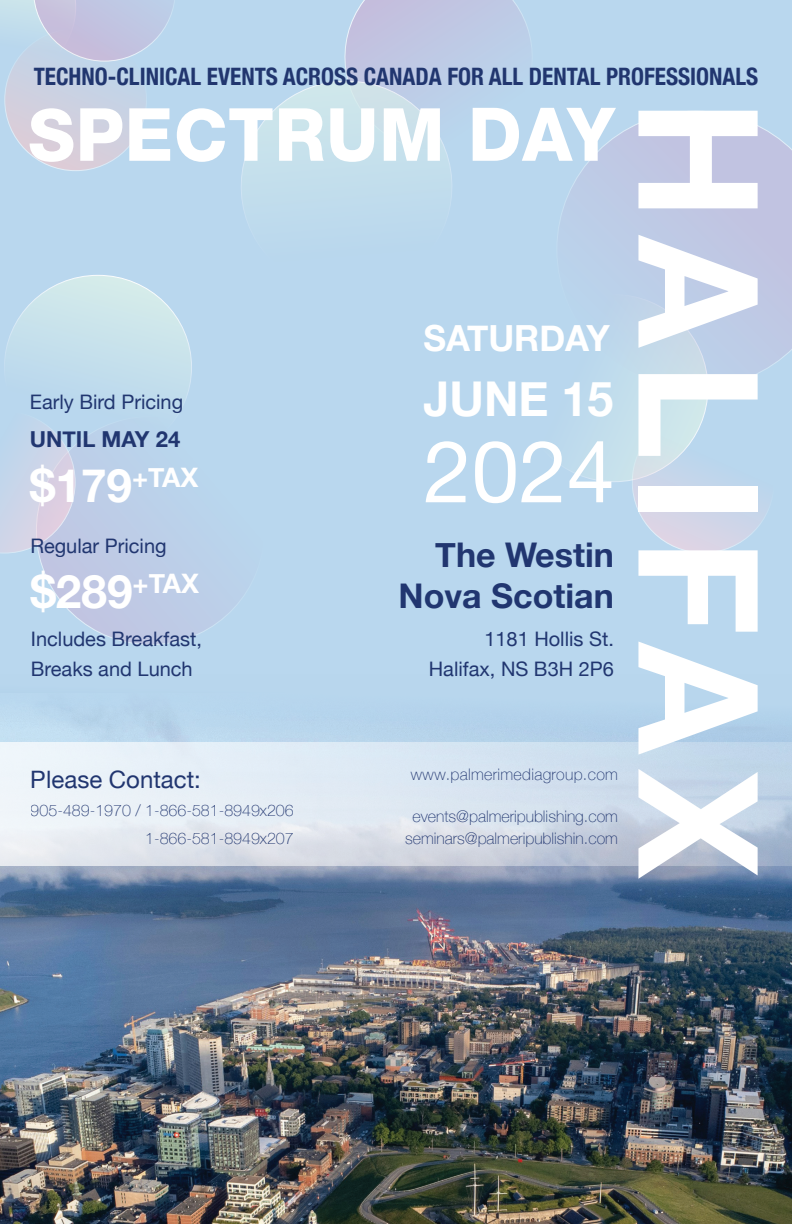
<style>
.page{position:relative;width:792px;height:1224px;background:#fff}
.page>*{position:absolute;margin:0;border:0;box-sizing:border-box;transform-origin:0 0}
.t1{font:700 166.8px "Helvetica Neue";letter-spacing:.095em;color:#fff}
.t2{font:86px "Helvetica Neue";color:#fff}
.t3{font:800 73.4px "Helvetica Neue LT Std";letter-spacing:.01em;color:#fff;scale:.96 1}
.t4{font:700 48px "Helvetica Neue";color:#fff}
.t5{font:700 46px "Helvetica Neue";color:#fff}
.t6{font:700 36px "Helvetica Neue";color:#fff}
.t7{font:700 34px/40.8px "Helvetica Neue";color:#213670;text-align:right}
.t8{font:700 condensed 24px "Helvetica Neue";color:#21366f}
.t9{font:24px "Helvetica Neue";color:#213670}
.t10{font:700 22px "Helvetica Neue";color:#213670}
.t11{font:20px/30px "Helvetica Neue";color:#213670;text-align:right}
.t12{font:100 16px/28px "Helvetica Neue";color:#213670;text-align:right}
.t13{font:100 16px "Helvetica Neue";letter-spacing:.02em;color:#213670}
.s1{font-size:72px}
.s2{font-size:74.2px}
</style>
<div class="page">
<div style="left:0;top:0;width:792px;height:839px;background:#b9d7ee"></div>
<img style="left:0;top:720px;width:792px;height:504px">
<div style="left:4px;top:275px;width:188px;height:184px;background:linear-gradient(to right,#c1ddec,#cce5eb);border-radius:50%"></div>
<div style="left:520px;top:295px;width:188px;height:187px;background:linear-gradient(to right,#b6d5ee,#d0e8eb);border-radius:50%"></div>
<svg style="left:25px;top:405px;width:215px;height:240px"></svg>
<svg style="left:558px;top:111px;width:234px;height:277px"></svg>
<svg style="left:344px;top:0;width:188px;height:66px"></svg>
<svg style="left:0;top:0;width:175px;height:78px"></svg>
<svg style="left:5px;top:29px;width:142px;height:142px;fill:#cbd1e0"></svg>
<svg style="left:241px;top:66px;width:211px;height:159px"></svg>
<svg style="left:0;top:411px;width:76px;height:143px"></svg>
<svg style="left:629px;top:407px;width:139px;height:146px"></svg>
<svg style="left:0;top:743px;width:792px;height:123px;background:#d7e1ec"></svg>
<h3 class="t8" style="left:34px;top:57px;width:726px">TECHNO-CLINICAL EVENTS ACROSS CANADA FOR ALL DENTAL PROFESSIONALS</h3>
<h1 class="t1" style="left:829px;top:100px;width:781px;rotate:90deg">HALIFAX</h1>
<h3 class="t3" style="left:28px;top:91px;width:613px"><span class="s1">S</span>PE<span class="s1">C</span>TRUM <span class="s2">DAY</span></h3>
<h3 class="t6" style="left:424px;top:310px;width:188px">SATURDAY</h3>
<h3 class="t4" style="left:424px;top:362px;width:191px">JUNE 15</h3>
<h2 class="t2" style="left:424px;top:410px;width:193px">2024</h2>
<p class="t11" style="left:30px;top:388px;width:155px">Early Bird Pricing</p>
<h3 class="t10" style="left:30px;top:422px;width:152px">UNTIL MAY 24</h3>
<h3 class="t5" style="left:30px;top:449px;width:170px">$179<sup>+TAX</sup></h3>
<p class="t11" style="left:30px;top:532px;width:138px">Regular Pricing</p>
<h3 class="t5" style="left:30px;top:556px;width:170px">$289<sup>+TAX</sup></h3>
<p class="t11" style="left:31px;top:625px;width:173px;text-align:left">Includes Breakfast,<br>Breaks and Lunch</p>
<h3 class="t7" style="left:399px;top:535px;width:217px">The Westin<br>Nova Scotian</h3>
<p class="t11" style="left:429px;top:625px;width:187px">1181 Hollis St.<br>Halifax, NS B3H 2P6</p>
<p class="t13" style="left:411px;top:762px;width:209px">www.palmerimediagroup.com</p>
<p class="t12" style="left:405px;top:805px;width:214px;line-height:22px;text-align:center">events@palmeripublishing.com seminars@palmeripublishin.com</p>
<h3 class="t9" style="left:31px;top:762px;width:172px">Please Contact:</h3>
<p class="t12" style="left:31px;top:796px;width:264px">905-489-1970 / 1-866-581-8949x206<br>1-866-581-8949x207</p>
</div>
